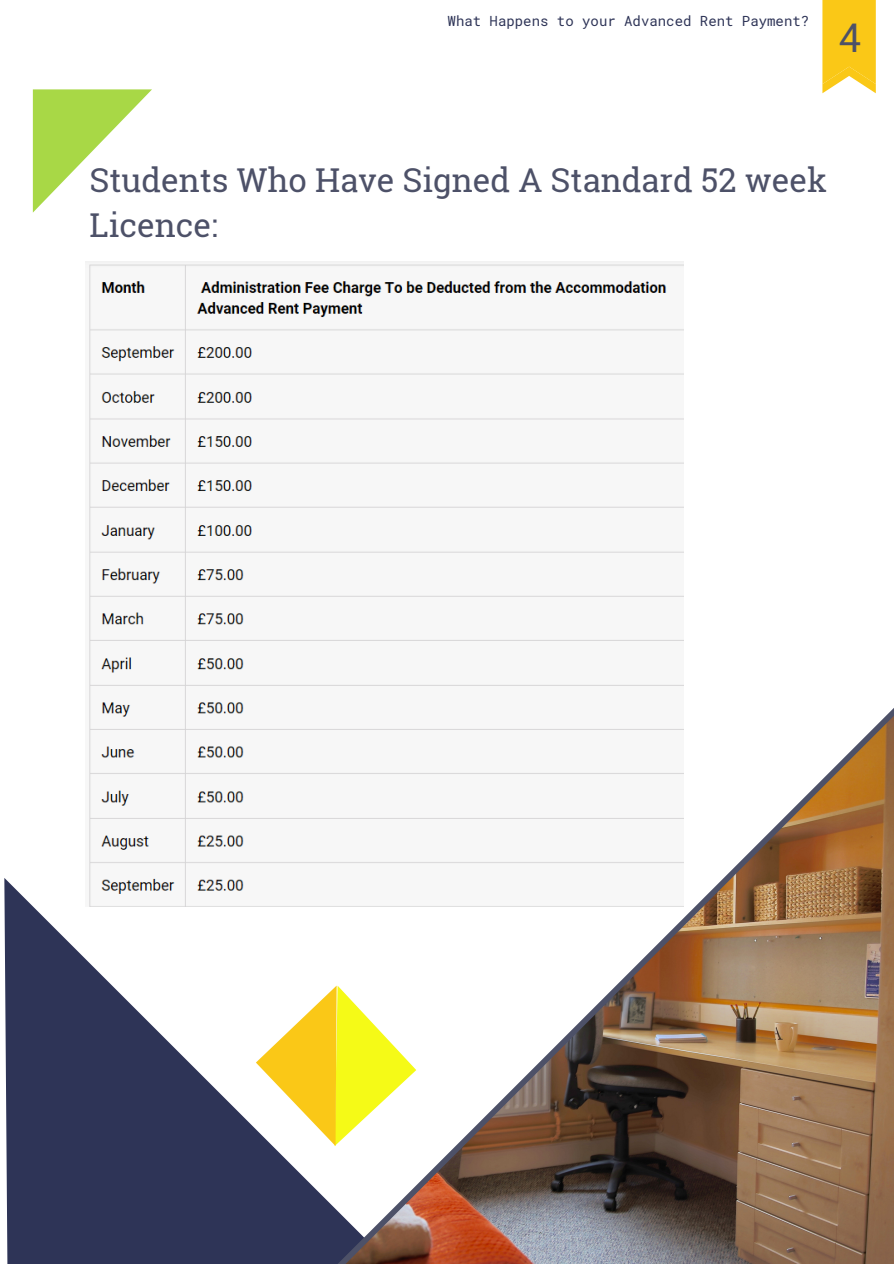
<style>
.page{position:relative;width:894px;height:1264px;background:#fff}
.page>*{position:absolute;margin:0;border:0;box-sizing:border-box;transform-origin:0 0}
.t1{font:39.6px "Roboto Mono";color:#4d5168}
.t2{font:32.85px/45px "Roboto Slab";color:#4d5168}
.t3{font:13.95px "Roboto Mono";color:#2e3457}
</style>
<div class="page">
<svg style="left:4px;top:878px;width:110px;height:385px;background:#484d6b"></svg>
<img style="left:114px;top:595px;width:779px;height:668px">
<svg style="left:33px;top:89px;width:119px;height:124px"></svg>
<svg style="left:822px;top:0;width:53px;height:93px;background:#facd2e"></svg>
<img style="left:86px;top:261px;width:596px;height:645px">
<svg style="left:256px;top:985px;width:160px;height:161px"></svg>
<p class="t3" style="left:447px;top:12px;width:363px">What Happens to your Advanced Rent Payment?</p>
<p class="t1" style="left:838px;top:11px;width:25px">4</p>
<p class="t2" style="left:89px;top:156px;width:738px">Students Who Have Signed A Standard 52 week<br>Licence:</p>
</div>
